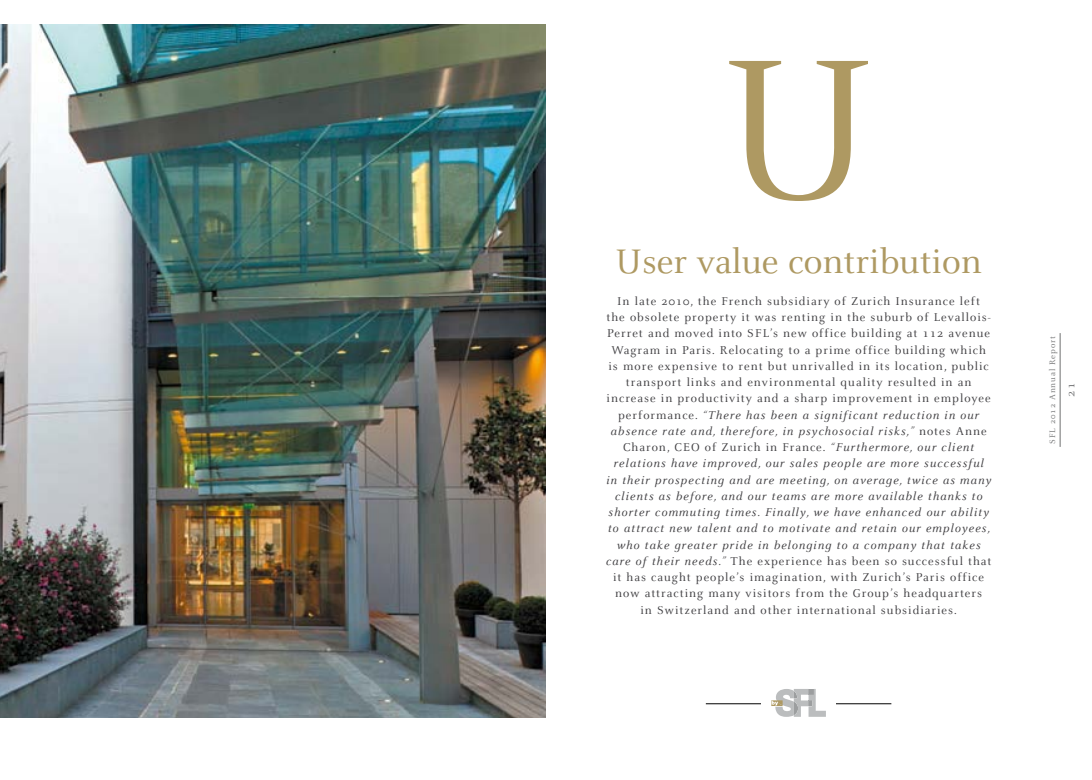
<style>
.page{position:relative;width:1092px;height:780px;background:#fff}
.page>*{position:absolute;margin:0;border:0;box-sizing:border-box;transform-origin:0 0}
.t1{font:217px "Celeste";color:#ae9962}
.t2{font:37.5px "Celeste";color:#ae9962}
.t3{font:12.5px/16.2px "Celeste";letter-spacing:.08em;color:#3e3d40;text-align:center}
.t4{font:12.5px "Celeste";color:#707172}
.t5{font:8.75px "Celeste";letter-spacing:.1em;color:#707172}
.s1{font-style:italic}
</style>
<div class="page">
<hr style="left:1059px;top:333px;width:1px;height:114px;background:#707172">
<img style="left:0;top:25px;width:546px;height:693px">
<hr style="left:705px;top:703px;width:186px;height:1px;background:#000">
<div style="left:761px;top:686px;width:74px;height:40px;background:#fff"></div>
<svg style="left:771px;top:689px;width:54px;height:27px"></svg>
<h1 class="t1" style="left:721px;top:18px;width:155px">U</h1>
<h2 class="t2" style="left:615px;top:242px;width:368px">User value contribution</h2>
<p class="t3" style="left:605px;top:293px;width:387px">In late 2010, the French subsidiary of Zurich Insurance left<br>the obsolete property it was renting in the suburb of Levallois-Perret and moved into SFL’s new office building at 112 avenue Wagram in Paris. Relocating to a prime office building which is more expensive to rent but unrivalled in its location, public transport links and environmental quality resulted in an increase in productivity and a sharp improvement in employee performance. <span class="s1">“There has been a significant reduction in our absence rate and, therefore, in psychosocial risks,”</span> notes Anne Charon, CEO of Zurich in France. <span class="s1">“Furthermore, our client relations have improved, our sales people are more successful<br>in their prospecting and are meeting, on average, twice as many clients as before, and our teams are more available thanks to shorter commuting times. Finally, we have enhanced our ability to attract new talent and to motivate and retain our employees, who take greater pride in belonging to a company that takes care of their needs.”</span> The experience has been so successful that it has caught people’s imagination, with Zurich’s Paris office now attracting many visitors from the Group’s headquarters<br>in Switzerland and other international subsidiaries.</p>
<p class="t5" style="left:1047px;top:444px;width:109px;rotate:-90deg">SFL 2012 Annual Report</p>
<p class="t4" style="left:1064px;top:397px;width:15px;rotate:-90deg">21</p>
</div>
